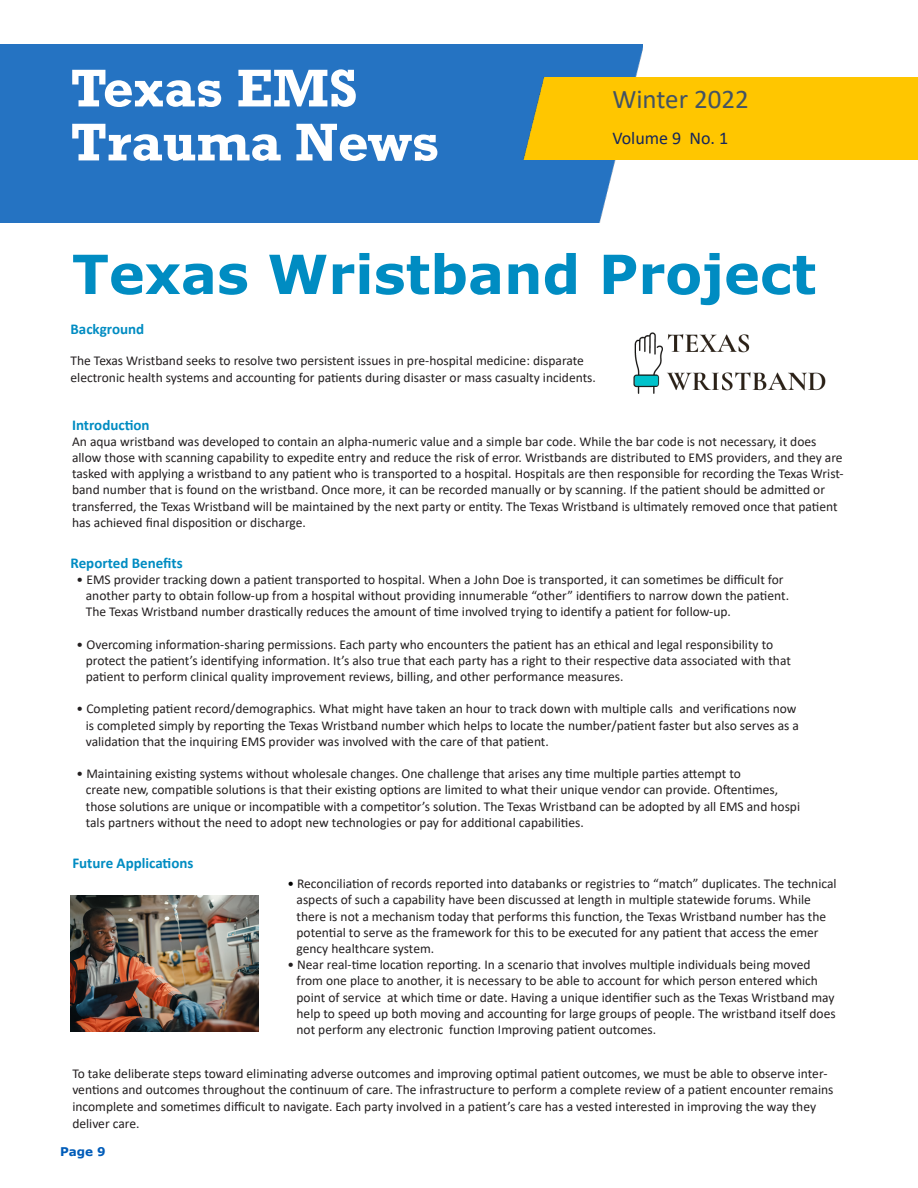
<style>
.page{position:relative;width:918px;height:1188px;background:#fff}
.page>*{position:absolute;margin:0;border:0;box-sizing:border-box;transform-origin:0 0}
.t1{font:700 54px "Verdana";color:#008cc2}
.t2{font:700 54px/54px "Rockwell";color:#fff}
.t3{font:27px "Calibri";color:#435363}
.t4{font:18px "Calibri";color:#16275b}
.t5{font:700 15px "Calibri";color:#008cc2}
.t6{font:13.5px/16.2px "Calibri";color:#231f20}
.t7{font:700 12px "Verdana";color:#005cb9}
.s1{color:#000}
</style>
<div class="page">
<img style="left:633px;top:332px;width:193px;height:62px">
<img style="left:71px;top:896px;width:188px;height:136px">
<div style="left:0;top:45px;width:643px;height:177px;background:#2573c2"></div>
<div style="left:519px;top:78px;width:399px;height:82px;background:#ffc600"></div>
<h1 class="t2" style="left:71px;top:61px;width:370px">Texas EMS<br>Trauma News</h1>
<h2 class="t3" style="left:612px;top:80px;width:138px">Winter 2022</h2>
<h3 class="t4" style="left:612px;top:126px;width:118px">Volume 9 No. 1</h3>
<p class="t1" style="left:72px;top:236px;width:746px">Texas Wristband Project</p>
<p class="t5" style="left:71px;top:319px;width:75px">Background</p>
<p class="t6" style="left:71px;top:351px;width:527px;line-height:17.1px">The Texas Wristband seeks to resolve two persistent issues in pre-hospital medicine: disparate electronic health systems and accounting for patients during disaster or mass casualty incidents.</p>
<p class="t5" style="left:72px;top:414px;width:79px">Introduction</p>
<p class="t6" style="left:72px;top:433px;width:773px">An aqua wristband was developed to contain an alpha-numeric value and a simple bar code. While the bar code is not necessary, it does allow those with scanning capability to expedite entry and reduce the risk of error. Wristbands are distributed to EMS providers, and they are tasked with applying a wristband to any patient who is transported to a hospital. Hospitals are then responsible for recording the Texas Wrist&shy;band number that is found on the wristband. Once more, it can be recorded manually or by scanning. If the patient should be admitted or transferred, the Texas Wristband will be maintained by the next party or entity. The Texas Wristband is ultimately removed once that patient has achieved final disposition or discharge.</p>
<p class="t5" style="left:71px;top:552px;width:114px">Reported Benefits</p>
<p class="t6" style="left:86px;top:571px;width:705px;text-indent:-9px">• EMS provider tracking down a patient transported to hospital. When a John Doe is transported, it can sometimes be difficult for another party to obtain follow-up from a hospital without providing innumerable “other” identifiers to narrow down the patient.<br>The Texas Wristband number drastically reduces the amount of time involved trying to identify a patient for follow-up.</p>
<p class="t6" style="left:86px;top:636px;width:707px;text-indent:-9px">• Overcoming information-sharing permissions. Each party who encounters the patient has an ethical and legal responsibility to protect the patient’s identifying information. It’s also true that each party has a right to their respective data associated with that patient to perform clinical quality improvement reviews, billing, and other performance measures.</p>
<p class="t6" style="left:86px;top:701px;width:715px;text-indent:-9px">• Completing patient record/demographics. What might have taken an hour to track down with multiple calls and verifications now is completed simply by reporting the Texas Wristband number which helps to locate the number/patient faster but also serves as a validation that the inquiring EMS provider was involved with the care of that patient.</p>
<p class="t6" style="left:86px;top:765px;width:716px;text-indent:-9px">• Maintaining existing systems without wholesale changes. One challenge that arises any time multiple parties attempt to<br>create new, compatible solutions is that their existing options are limited to what their unique vendor can provide. Oftentimes, those solutions are unique or incompatible with a competitor’s solution. The Texas Wristband can be adopted by all EMS and hospi tals partners without the need to adopt new technologies or pay for additional capabilities.</p>
<p class="t5" style="left:72px;top:852px;width:123px">Future Applications</p>
<p class="t6" style="left:297px;top:875px;width:542px;text-indent:-9px"><span class="s1">•</span> Reconciliation of records reported into databanks or registries to “match” duplicates. The technical aspects of such a capability have been discussed at length in multiple statewide forums. While there is not a mechanism today that performs this function, the Texas Wristband number has the potential to serve as the framework for this to be executed for any patient that access the emer gency healthcare system.</p>
<p class="t6" style="left:297px;top:956px;width:541px;text-indent:-9px">• Near real-time location reporting. In a scenario that involves multiple individuals being moved from one place to another, it is necessary to be able to account for which person entered which point of service at which time or date. Having a unique identifier such as the Texas Wristband may help to speed up both moving and accounting for large groups of people. The wristband itself does not perform any electronic function Improving patient outcomes.</p>
<p class="t6" style="left:72px;top:1065px;width:763px">To take deliberate steps toward eliminating adverse outcomes and improving optimal patient outcomes, we must be able to observe inter&shy;ventions and outcomes throughout the continuum of care. The infrastructure to perform a complete review of a patient encounter remains incomplete and sometimes difficult to navigate. Each party involved in a patient’s care has a vested interested in improving the way they deliver care.</p>
<p class="t7" style="left:60px;top:1143px;width:47px">Page 9</p>
</div>
